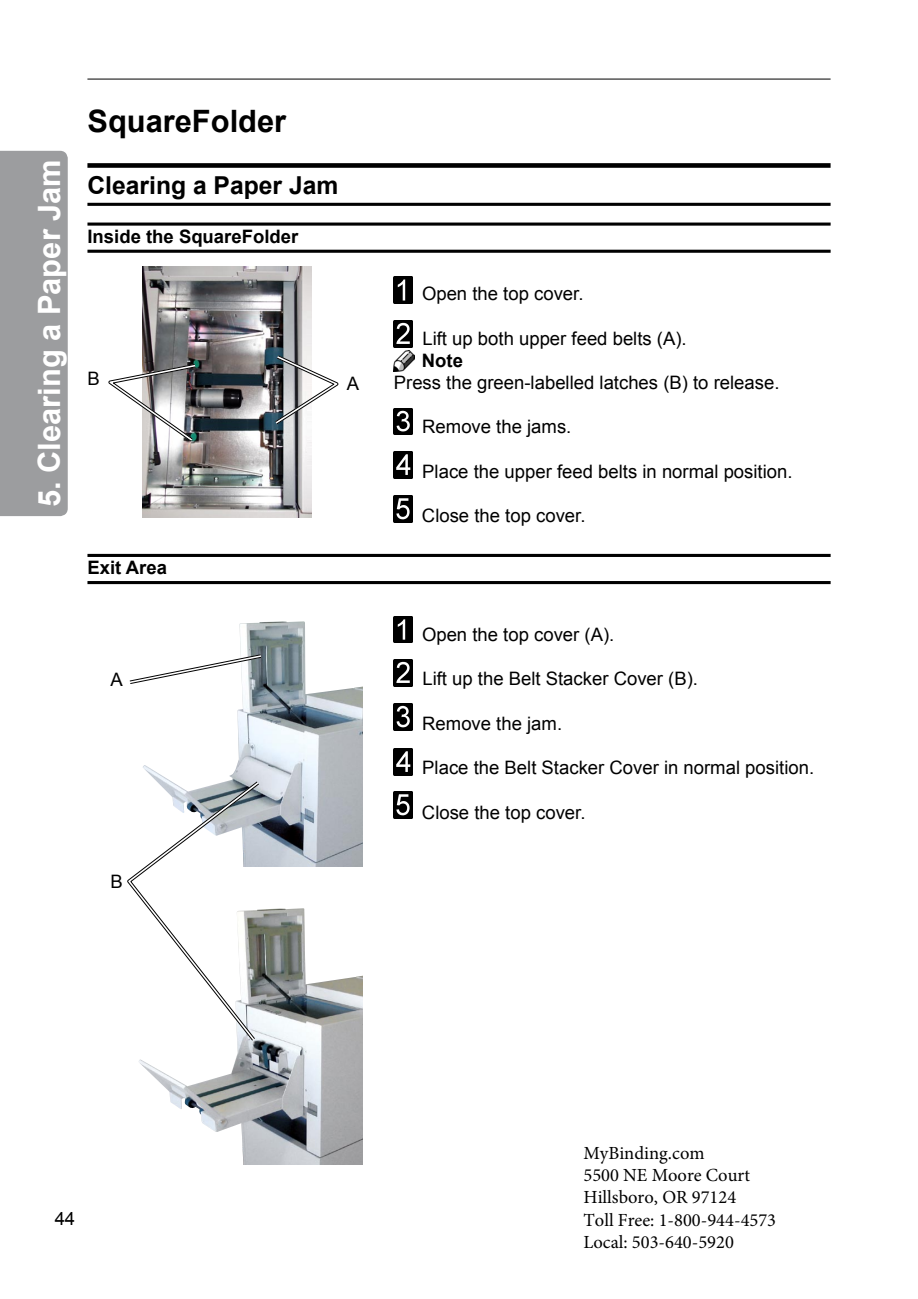
<style>
.page{position:relative;width:918px;height:1299px;background:#fff}
.page>*{position:absolute;margin:0;border:0;box-sizing:border-box;transform-origin:0 0}
.t1{font:700 30.9px "Arial";color:#fff}
.t2{font:700 30.9px "Arial";color:#000}
.t3{font:700 24.6px "Arial";color:#000}
.t4{font:18.45px "Arial";color:#000}
.t5{font:18.45px/22.2px "Minion Pro";color:#000}
.t6{font:700 18.45px "Arial";color:#000}
</style>
<div class="page">
<hr style="left:87px;top:79px;width:744px;height:1px;background:#000">
<div style="left:0;top:151px;width:68px;height:365px;background:#9c9d9f"></div>
<img style="left:139px;top:908px;width:223px;height:256px">
<img style="left:143px;top:621px;width:219px;height:245px">
<img style="left:142px;top:267px;width:169px;height:250px">
<img style="left:393px;top:350px;width:22px;height:21px">
<img style="left:393px;top:659px;width:19px;height:27px">
<img style="left:393px;top:703px;width:19px;height:27px">
<img style="left:393px;top:616px;width:19px;height:27px">
<img style="left:393px;top:320px;width:20px;height:27px">
<img style="left:393px;top:408px;width:20px;height:27px">
<img style="left:393px;top:452px;width:20px;height:26px">
<img style="left:393px;top:495px;width:20px;height:27px">
<img style="left:393px;top:277px;width:20px;height:27px">
<svg style="left:87px;top:222px;width:744px;height:4px;background:#3a3a3a"></svg>
<hr style="left:87px;top:250px;width:744px;height:3px;background:#000">
<hr style="left:87px;top:554px;width:744px;height:3px;background:#000">
<hr style="left:87px;top:581px;width:744px;height:3px;background:#000">
<svg style="left:129px;top:652px;width:135px;height:34px"></svg>
<div style="left:87px;top:163px;width:744px;height:5px;background:#000"></div>
<hr style="left:87px;top:203px;width:744px;height:3px;background:#000">
<img style="left:393px;top:749px;width:20px;height:26px">
<img style="left:393px;top:791px;width:20px;height:27px">
<svg style="left:127px;top:778px;width:135px;height:265px"></svg>
<img style="left:108px;top:362px;width:91px;height:82px">
<svg style="left:272px;top:353px;width:67px;height:74px"></svg>
<h1 class="t1" style="left:29px;top:507px;width:349px;rotate:-90deg">5. Clearing a Paper Jam</h1>
<h1 class="t2" style="left:87px;top:101px;width:200px">SquareFolder</h1>
<h2 class="t3" style="left:87px;top:169px;width:252px">Clearing a Paper Jam</h2>
<p class="t6" style="left:87px;top:224px;width:212px">Inside the SquareFolder</p>
<p class="t4" style="left:87px;top:366px;width:14px">B</p>
<p class="t4" style="left:347px;top:371px;width:14px">A</p>
<p class="t6" style="left:87px;top:556px;width:81px">Exit Area</p>
<p class="t4" style="left:110px;top:667px;width:14px">A</p>
<p class="t4" style="left:110px;top:869px;width:14px">B</p>
<p class="t4" style="left:422px;top:281px;width:163px">Open the top cover.</p>
<p class="t4" style="left:422px;top:326px;width:266px">Lift up both upper feed belts (A).</p>
<p class="t6" style="left:422px;top:348px;width:43px">Note</p>
<p class="t4" style="left:394px;top:370px;width:387px">Press the green-labelled latches (B) to release.</p>
<p class="t4" style="left:422px;top:415px;width:151px">Remove the jams.</p>
<p class="t4" style="left:422px;top:459px;width:372px">Place the upper feed belts in normal position.</p>
<p class="t4" style="left:422px;top:504px;width:165px">Close the top cover.</p>
<p class="t4" style="left:422px;top:622px;width:194px">Open the top cover (A).</p>
<p class="t4" style="left:422px;top:666px;width:277px">Lift up the Belt Stacker Cover (B).</p>
<p class="t4" style="left:422px;top:711px;width:141px">Remove the jam.</p>
<p class="t4" style="left:422px;top:755px;width:393px">Place the Belt Stacker Cover in normal position.</p>
<p class="t4" style="left:422px;top:800px;width:165px">Close the top cover.</p>
<p class="t4" style="left:55px;top:1206px;width:22px">44</p>
<p class="t5" style="left:583px;top:1141px;width:194px">MyBinding.com<br>5500 NE Moore Court<br>Hillsboro, OR 97124<br>Toll Free: 1-800-944-4573<br>Local: 503-640-5920</p>
</div>
